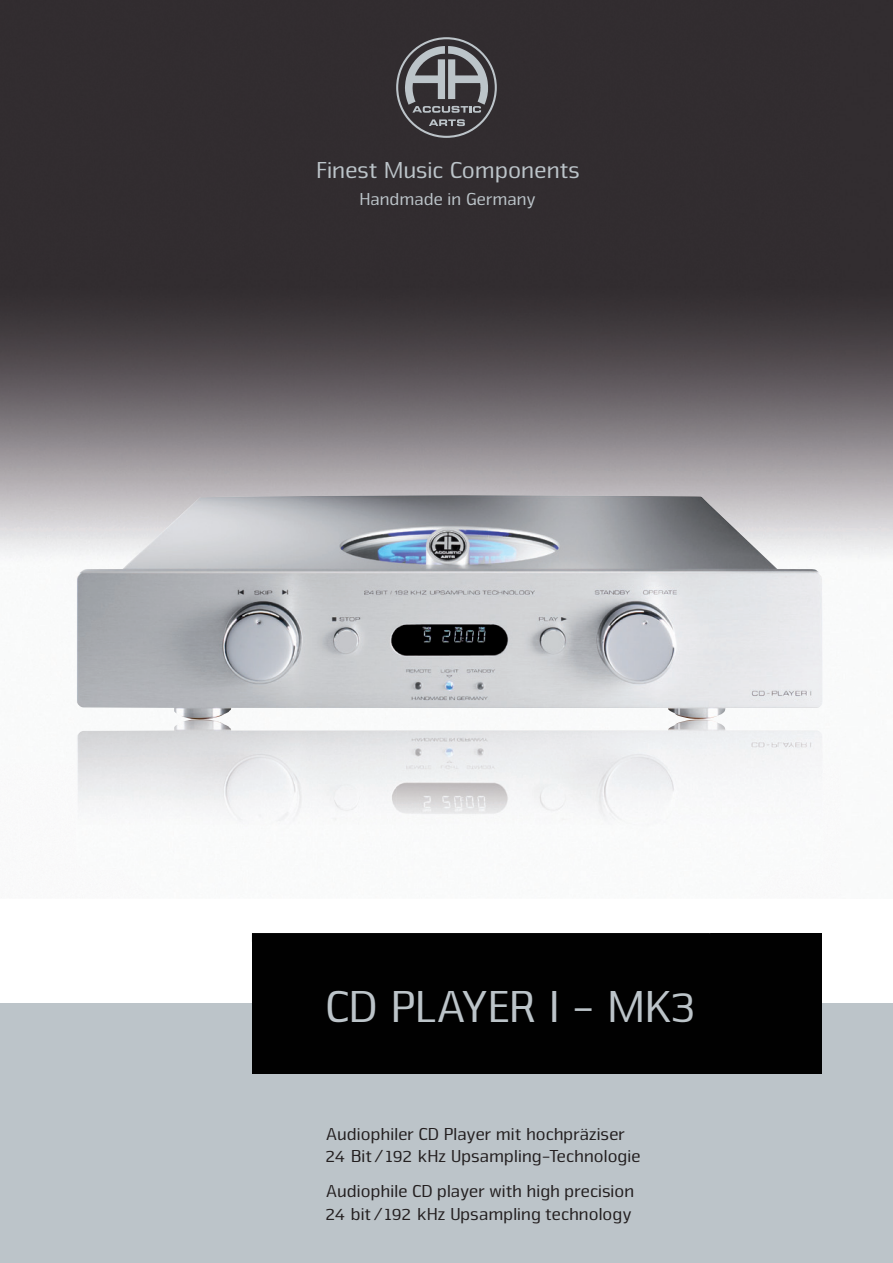
<style>
.page{position:relative;width:893px;height:1263px;background:#fff}
.page>*{position:absolute;margin:0;border:0;box-sizing:border-box;transform-origin:0 0}
.t1{font:46.5px "Nuri";letter-spacing:-.01em;color:#bcc4c9}
.t2{font:24px "Nuri";letter-spacing:.01em;color:#bcc4c9}
.t3{font:18px/22.5px "Nuri";letter-spacing:.005em;color:#231f20}
.t4{font:18px "Nuri";letter-spacing:.005em;color:#bcc4c9}
</style>
<div class="page">
<img style="left:0;top:0;width:840px;height:559px">
<img style="left:840px;top:0;width:53px;height:559px">
<div style="left:0;top:1003px;width:893px;height:260px;background:#bcc4c9"></div>
<svg style="left:396px;top:37px;width:101px;height:101px;background:#5b5a5d"></svg>
<div style="left:252px;top:933px;width:569px;height:141px;background:#010101"></div>
<img style="left:77px;top:719px;width:639px;height:103px">
<div style="left:716px;top:722px;width:106px;height:60px;background:#f4f4f5"></div>
<img style="left:252px;top:933px;width:458px;height:1px">
<img style="left:77px;top:495px;width:746px;height:224px">
<h2 class="t2" style="left:315px;top:155px;width:265px">Finest Music Components</h2>
<p class="t4" style="left:358px;top:188px;width:178px">Handmade in Germany</p>
<h1 class="t1" style="left:322px;top:977px;width:375px">CD PLAYER I - MK3</h1>
<p class="t3" style="left:325px;top:1121px;width:316px">Audiophiler CD Player mit hochpräziser<br>24 Bit / 192 kHz Upsampling-Technologie</p>
<p class="t3" style="left:325px;top:1179px;width:309px">Audiophile CD player with high precision<br>24 bit / 192 kHz Upsampling technology</p>
</div>
